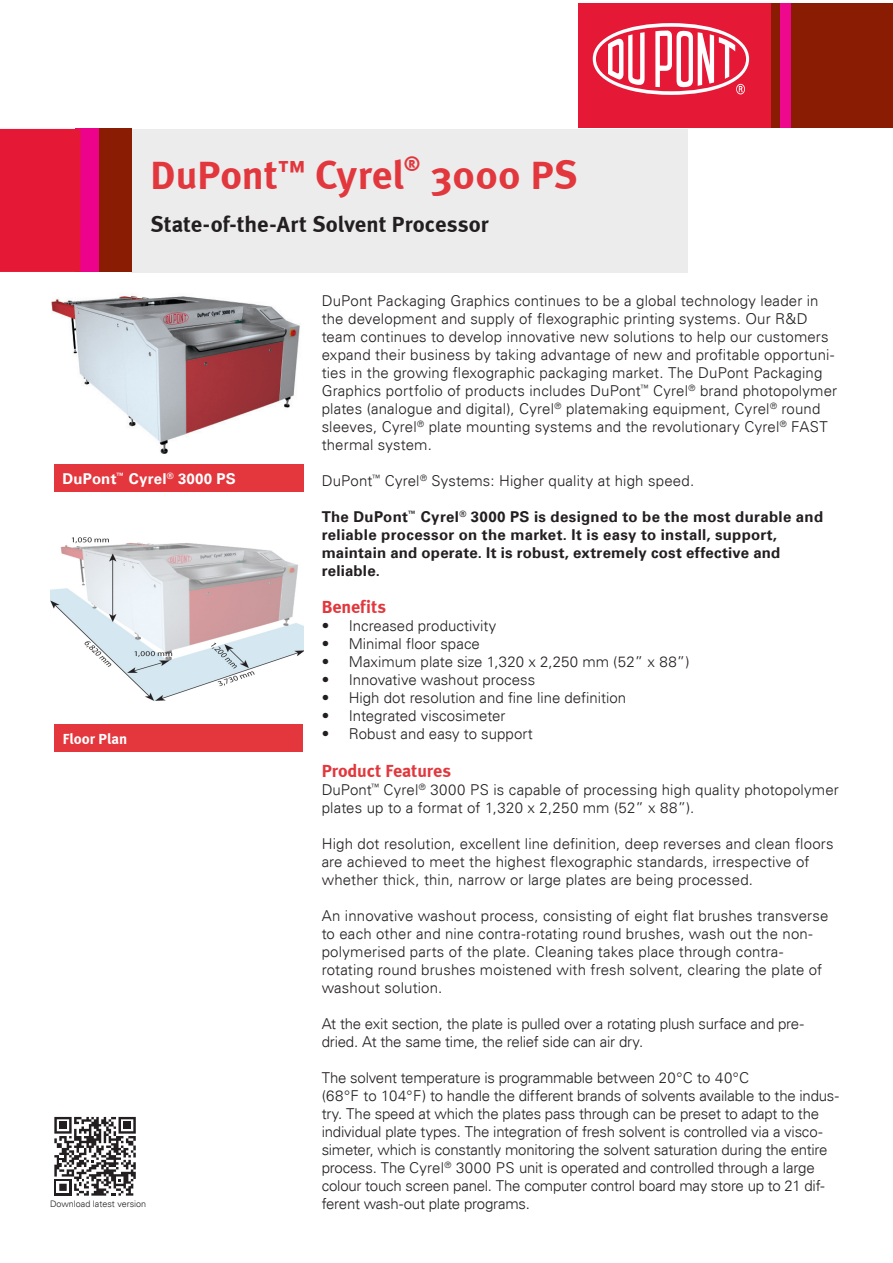
<style>
.page{position:relative;width:893px;height:1263px;background:#fff}
.page>*{position:absolute;margin:0;border:0;box-sizing:border-box;transform-origin:0 0}
.Body_Headline_negati{font:700 40.5px "Meta";letter-spacing:.005em;color:#e1373d}
.Body_Headline_negati-2{font:700 22.5px "Meta";letter-spacing:.005em;color:#231f20}
.Body_Headline_negati-3{font:700 18px "Meta";letter-spacing:-.005em;color:#e1373d}
.Body_Headline_negati-4{font:300 15px/18px "Univers LT";color:#231f20}
.Body_ohne_Abstand_vo{font:300 15px/18px "Univers LT";letter-spacing:.01em;color:#231f20}
.Body_ohne_Abstand_vo-2{font:700 15px/18px "Univers LT";letter-spacing:.02em;color:#231f20}
.subhead{font:700 15px "Univers LT";letter-spacing:.015em;color:#fff}
.subhead-2{font:700 15px "Meta";color:#fff}
.t1{font:300 9px "Univers LT";color:#231f20}
</style>
<div class="page">
<svg style="left:54px;top:1117px;width:82px;height:78px"></svg>
<div style="left:771px;top:3px;width:122px;height:124px;background:#891c02"></div>
<div style="left:780px;top:3px;width:11px;height:124px;background:#ed088d"></div>
<div style="left:578px;top:3px;width:193px;height:124px;background:#e51836"></div>
<svg style="left:593px;top:23px;width:156px;height:72px"></svg>
<div style="left:132px;top:129px;width:556px;height:143px;background:#ececed"></div>
<div style="left:75px;top:129px;width:24px;height:143px;background:#ed028c"></div>
<div style="left:99px;top:129px;width:33px;height:143px;background:#891c02"></div>
<div style="left:0;top:129px;width:81px;height:143px;background:#e51836"></div>
<div style="left:54px;top:725px;width:249px;height:27px;background:#e3373d"></div>
<div style="left:54px;top:465px;width:250px;height:27px;background:#e3373d"></div>
<img style="left:51px;top:295px;width:249px;height:159px">
<img style="left:51px;top:537px;width:253px;height:165px">
<p class="Body_Headline_negati" style="left:151px;top:151px;width:428px">DuPont<sup>™</sup> Cyrel<sup>®</sup> 3000 PS</p>
<p class="Body_Headline_negati-2" style="left:151px;top:211px;width:339px">State-of-the-Art Solvent Processor</p>
<p class="subhead" style="left:63px;top:470px;width:175px">DuPont<sup>™</sup> Cyrel<sup>®</sup> 3000 PS</p>
<p class="subhead-2" style="left:63px;top:729px;width:66px">Floor Plan</p>
<p class="Body_ohne_Abstand_vo" style="left:322px;top:292px;width:517px">DuPont Packaging Graphics continues to be a global technology leader in the development and supply of flexographic printing systems. Our R&amp;D team continues to develop innovative new solutions to help our customers expand their business by taking advantage of new and profitable opportuni&shy;ties in the growing flexographic packaging market. The DuPont Packaging Graphics portfolio of products includes DuPont<sup>™</sup> Cyrel<sup>®</sup> brand photopolymer plates (analogue and digital), Cyrel<sup>®</sup> platemaking equipment, Cyrel<sup>®</sup> round sleeves, Cyrel<sup>®</sup> plate mounting systems and the revolutionary Cyrel<sup>®</sup> FAST thermal system.</p>
<p class="Body_ohne_Abstand_vo" style="left:322px;top:472px;width:374px">DuPont<sup>™</sup> Cyrel<sup>®</sup> Systems: Higher quality at high speed.</p>
<p class="Body_ohne_Abstand_vo-2" style="left:322px;top:508px;width:503px">The DuPont<sup>™</sup> Cyrel<sup>®</sup> 3000 PS is designed to be the most durable and reliable processor on the market. It is easy to install, support, maintain and operate. It is robust, extremely cost effective and reliable.</p>
<p class="Body_Headline_negati-3" style="left:322px;top:596px;width:66px">Benefits</p>
<p class="Body_ohne_Abstand_vo" style="left:322px;top:617px;width:176px">• Increased productivity</p>
<p class="Body_ohne_Abstand_vo" style="left:322px;top:635px;width:160px">• Minimal floor space</p>
<p class="Body_ohne_Abstand_vo" style="left:322px;top:653px;width:369px">• Maximum plate size 1,320 x 2,250 mm (52” x 88”)</p>
<p class="Body_ohne_Abstand_vo" style="left:322px;top:671px;width:215px">• Innovative washout process</p>
<p class="Body_ohne_Abstand_vo" style="left:322px;top:689px;width:306px">• High dot resolution and fine line definition</p>
<p class="Body_ohne_Abstand_vo" style="left:322px;top:707px;width:185px">• Integrated viscosimeter</p>
<p class="Body_ohne_Abstand_vo" style="left:322px;top:725px;width:213px">• Robust and easy to support</p>
<p class="Body_Headline_negati-3" style="left:322px;top:760px;width:131px">Product Features</p>
<p class="Body_Headline_negati-4" style="left:322px;top:780px;width:519px">DuPont<sup>™</sup> Cyrel<sup>®</sup> 3000 PS is capable of processing high quality photopolymer plates up to a format of 1,320 x 2,250 mm (52” x 88”).</p>
<p class="Body_Headline_negati-4" style="left:322px;top:834px;width:513px">High dot resolution, excellent line definition, deep reverses and clean floors are achieved to meet the highest flexographic standards, irrespective of whether thick, thin, narrow or large plates are being processed.</p>
<p class="Body_Headline_negati-4" style="left:322px;top:906px;width:508px">An innovative washout process, consisting of eight flat brushes transverse to each other and nine contra-rotating round brushes, wash out the non&shy;polymerised parts of the plate. Cleaning takes place through contra&shy;rotating round brushes moistened with fresh solvent, clearing the plate of washout solution.</p>
<p class="Body_Headline_negati-4" style="left:322px;top:1014px;width:484px">At the exit section, the plate is pulled over a rotating plush surface and pre&shy;dried. At the same time, the relief side can air dry.</p>
<p class="Body_Headline_negati-4" style="left:322px;top:1068px;width:519px">The solvent temperature is programmable between 20°C to 40°C<br>(68°F to 104°F) to handle the different brands of solvents available to the indus&shy;try. The speed at which the plates pass through can be preset to adapt to the individual plate types. The integration of fresh solvent is controlled via a visco&shy;simeter, which is constantly monitoring the solvent saturation during the entire process. The Cyrel<sup>®</sup> 3000 PS unit is operated and controlled through a large colour touch screen panel. The computer control board may store up to 21 dif-</p>
<p class="t1" style="left:50px;top:1198px;width:98px">Download latest version</p>
<p class="Body_Headline_negati-4" style="left:322px;top:1194px;width:210px">ferent wash-out plate programs.</p>
</div>
